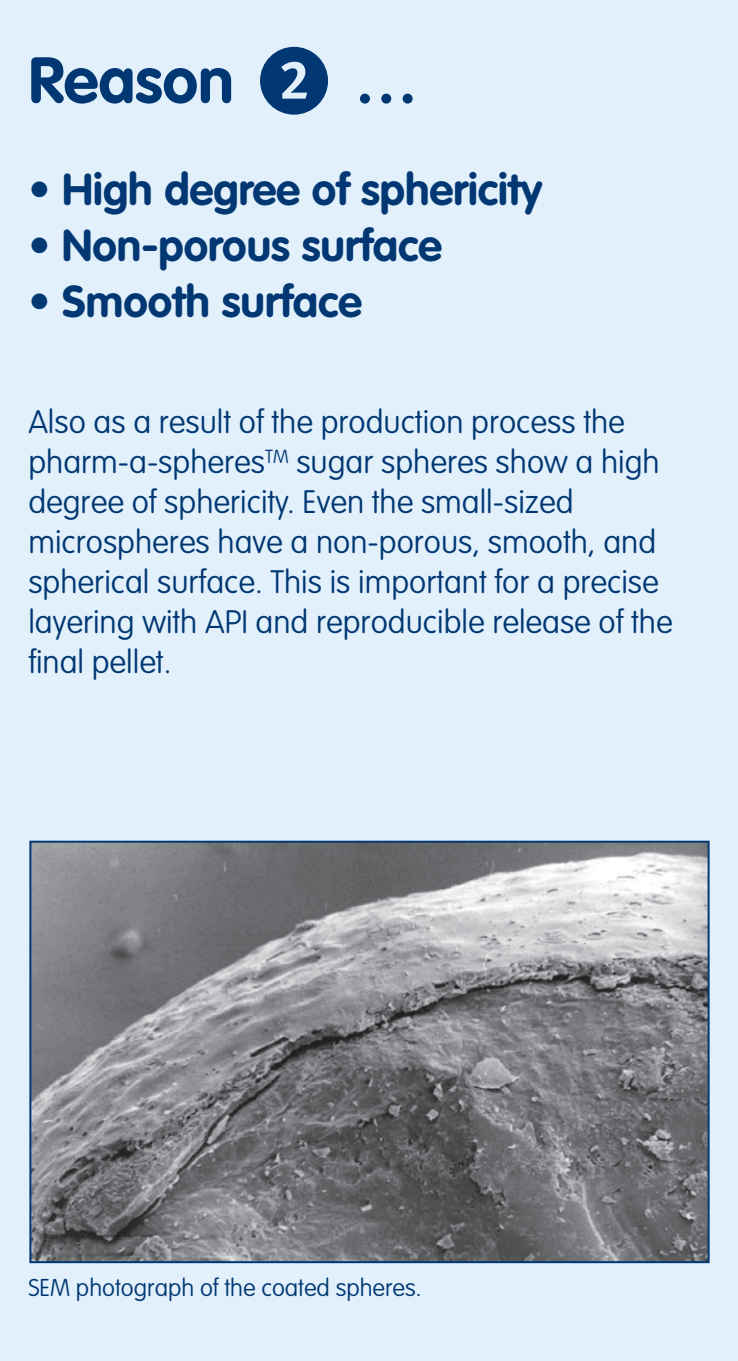
<style>
.page{position:relative;width:738px;height:1361px;background:#fff}
.page>*{position:absolute;margin:0;border:0;box-sizing:border-box;transform-origin:0 0}
.t1{font:700 64px "VAG Rounded";color:#013874}
.t2{font:700 44px "VAG Rounded";color:#013874}
.t3{font:100 32px/40px "VAG Rounded";color:#013874}
.t4{font:100 24px "VAG Rounded";color:#013874}
</style>
<div class="page">
<div style="left:0;top:0;width:737px;height:1361px;background:#e1f0fa"></div>
<svg style="left:29px;top:840px;width:680px;height:423px;background:#818387"></svg>
<h1 class="t1" style="left:28px;top:43px;width:207px">Reason</h1>
<h1 class="t1" style="left:354px;top:43px;width:65px">…</h1>
<h2 class="t2" style="left:28px;top:163px;width:515px">• High degree of sphericity</h2>
<h2 class="t2" style="left:28px;top:219px;width:415px">• Non-porous surface</h2>
<h2 class="t2" style="left:28px;top:275px;width:335px">• Smooth surface</h2>
<p class="t3" style="left:28px;top:402px;width:645px">Also as a result of the production process the pharm-a-spheres<sup>TM</sup> sugar spheres show a high degree of sphericity. Even the small-sized microspheres have a non-porous, smooth, and spherical surface. This is important for a precise layering with API and reproducible release of the final pellet.</p>
<p class="t4" style="left:28px;top:1273px;width:394px">SEM photograph of the coated spheres.</p>
</div>
